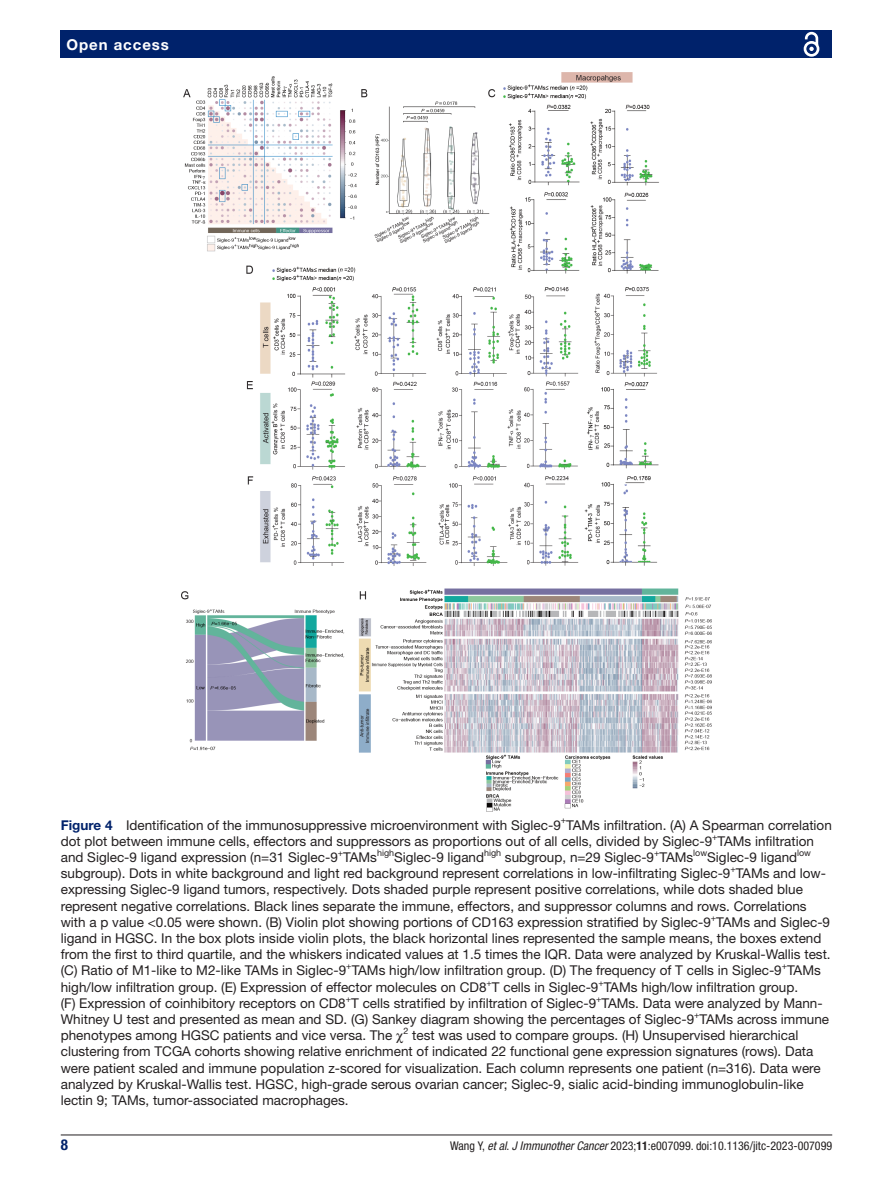
<style>
.page{position:relative;width:893px;height:1191px;background:#fff}
.page>*{position:absolute;margin:0;border:0;box-sizing:border-box;transform-origin:0 0}
.t1{font:700 15px "Helvetica Neue LT Std";letter-spacing:.065em;color:#fff}
.t2{font:700 condensed 15px "Helvetica Neue LT Std";color:#00226b}
.t3{font:13.5px/16.2px "Helvetica Neue LT Std";color:#231f20}
.t4{font:condensed 12px "Helvetica Neue LT Std";color:#231f20}
.t5{font:9px "Helvetica Neue LT Std";color:#231f20}
.s1{font-weight:700;color:#00226b}
.s2{font-style:italic}
.s3{font-weight:700}
</style>
<div class="page">
<hr style="left:61px;top:1134px;width:771px;height:1px;background:#231f20">
<div style="left:61px;top:31px;width:771px;height:27px;background:#00226b"></div>
<svg style="left:803px;top:31px;width:17px;height:26px"></svg>
<img style="left:181px;top:73px;width:531px;height:739px">
<p class="t1" style="left:66px;top:35px;width:104px">Open access</p>
<p class="t5" style="left:561px;top:815px;width:7px">+</p>
<p class="t3" style="left:61px;top:832px;width:755px">dot plot between immune cells, effectors and suppressors as proportions out of all cells, divided by Siglec-9 TAMs infiltration</p>
<p class="t3" style="left:61px;top:816px;width:773px"><span class="s1">Figure 4</span> Identification of the immunosuppressive microenvironment with Siglec-9 TAMs infiltration. (A) A Spearman correlation</p>
<p class="t5" style="left:712px;top:831px;width:7px">+</p>
<p class="t3" style="left:61px;top:849px;width:767px">and Siglec-9 ligand expression (n=31 Siglec-9<sup>+</sup>TAMs<sup>high</sup>Siglec-9 ligand<sup>high</sup> subgroup, n=29 Siglec-9<sup>+</sup>TAMs<sup>low</sup>Siglec-9 ligand<sup>low </sup>subgroup). Dots in white background and light red background represent correlations in low-infiltrating Siglec-9 TAMs and low-</p>
<p class="t5" style="left:730px;top:863px;width:7px">+</p>
<p class="t3" style="left:61px;top:881px;width:771px">expressing Siglec-9 ligand tumors, respectively. Dots shaded purple represent positive correlations, while dots shaded blue represent negative correlations. Black lines separate the immune, effectors, and suppressor columns and rows. Correlations with a p value &lt;0.05 were shown. (B) Violin plot showing portions of CD163 expression stratified by Siglec-9<sup>+</sup>TAMs and Siglec-9 ligand in HGSC. In the box plots inside violin plots, the black horizontal lines represented the sample means, the boxes extend from the first to third quartile, and the whiskers indicated values at 1.5 times the IQR. Data were analyzed by Kruskal-Wallis test. (C) Ratio of M1-like to M2-like TAMs in Siglec-9 TAMs high/low infiltration group. (D) The frequency of T cells in Siglec-9 TAMs</p>
<p class="t5" style="left:346px;top:960px;width:7px">+</p>
<p class="t5" style="left:782px;top:960px;width:7px">+</p>
<p class="t3" style="left:61px;top:978px;width:739px">high/low infiltration group. (E) Expression of effector molecules on CD8 T cells in Siglec-9 TAMs high/low infiltration group.</p>
<p class="t5" style="left:487px;top:977px;width:7px">+</p>
<p class="t5" style="left:598px;top:977px;width:7px">+</p>
<p class="t3" style="left:61px;top:994px;width:770px">(F) Expression of coinhibitory receptors on CD8<sup>+</sup>T cells stratified by infiltration of Siglec-9<sup>+</sup>TAMs. Data were analyzed by Mann-<br>Whitney U test and presented as mean and SD. (G) Sankey diagram showing the percentages of Siglec-9 TAMs across immune</p>
<p class="t5" style="left:694px;top:1009px;width:7px">+</p>
<p class="t3" style="left:61px;top:1027px;width:761px;text-indent:343px"><sup>2</sup> test was used to compare groups. (H) Unsupervised hierarchical clustering from TCGA cohorts showing relative enrichment of indicated 22 functional gene expression signatures (rows). Data were patient scaled and immune population z-scored for visualization. Each column represents one patient (n=316). Data were analyzed by Kruskal-Wallis test. HGSC, high-grade serous ovarian cancer; Siglec-9, sialic acid-binding immunoglobulin-like lectin 9; TAMs, tumor-associated macrophages.</p>
<p class="t3" style="left:61px;top:1027px;width:333px">phenotypes among HGSC patients and vice versa. The</p>
<p class="t2" style="left:61px;top:1135px;width:9px">8</p>
<p class="t4" style="left:450px;top:1138px;width:383px">Wang Y, <span class="s2">et al</span>. <span class="s2">J Immunother Cancer</span> 2023;<span class="s3">11</span>:e007099. doi:10.1136/jitc-2023-007099</p>
</div>
